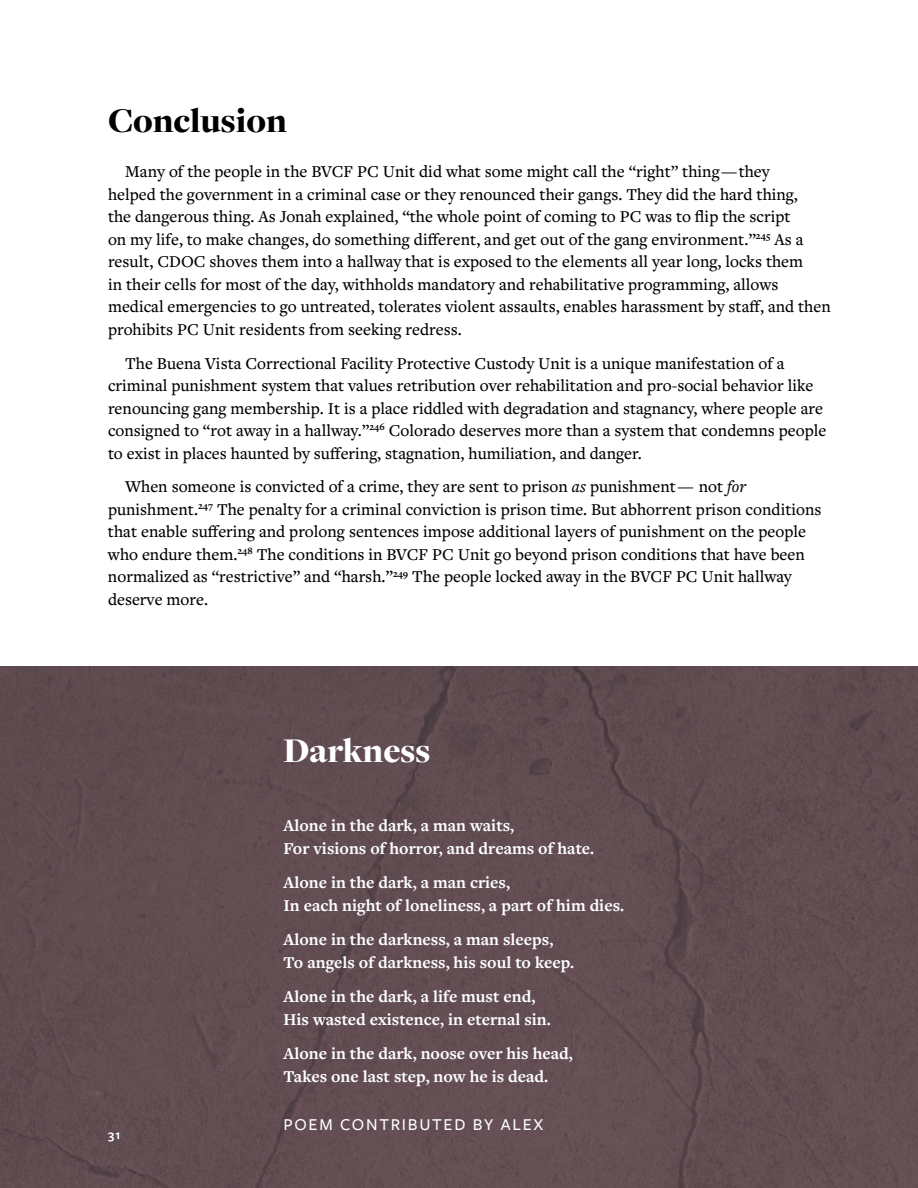
<style>
.page{position:relative;width:918px;height:1188px;background:#fff}
.page>*{position:absolute;margin:0;border:0;box-sizing:border-box;transform-origin:0 0}
.t1{font:900 36px "Freight Disp Pro";color:#000}
.t2{font:900 36px "Freight Disp Pro";color:#fff}
.t3{font:500 17.25px/22.5px "Freight Text Pro";color:#000}
.t4{font:700 17.25px/22.5px "Freight Text Pro";color:#fff}
.t5{font:500 17.25px "Freight Sans Pro";letter-spacing:.1em;color:#fff}
.t6{font:600 13.5px "Freight Sans Pro";color:#fff}
.s1{font-style:italic}
</style>
<div class="page">
<div style="left:0;top:666px;width:918px;height:522px;background:#614c51"></div>
<h1 class="t1" style="left:108px;top:97px;width:181px">Conclusion</h1>
<p class="t3" style="left:108px;top:160px;width:724px;text-indent:17px">Many of the people in the BVCF PC Unit did what some might call the “right” thing — they<br>helped the government in a criminal case or they renounced their gangs. They did the hard thing,<br>the dangerous thing. As Jonah explained, “the whole point of coming to PC was to flip the script<br>on my life, to make changes, do something different, and get out of the gang environment.”<sup>245</sup> As a result, CDOC shoves them into a hallway that is exposed to the elements all year long, locks them<br>in their cells for most of the day, withholds mandatory and rehabilitative programming, allows medical emergencies to go untreated, tolerates violent assaults, enables harassment by staff, and then prohibits PC Unit residents from seeking redress.</p>
<p class="t3" style="left:108px;top:351px;width:720px;text-indent:17px">The Buena Vista Correctional Facility Protective Custody Unit is a unique manifestation of a criminal punishment system that values retribution over rehabilitation and pro-social behavior like renouncing gang membership. It is a place riddled with degradation and stagnancy, where people are consigned to “rot away in a hallway.”<sup>246</sup> Colorado deserves more than a system that condemns people to exist in places haunted by suffering, stagnation, humiliation, and danger.</p>
<p class="t3" style="left:108px;top:475px;width:715px;text-indent:17px">When someone is convicted of a crime, they are sent to prison <span class="s1">as</span> punishment — not <span class="s1">for </span>punishment.<sup>247</sup> The penalty for a criminal conviction is prison time. But abhorrent prison conditions that enable suffering and prolong sentences impose additional layers of punishment on the people who endure them.<sup>248</sup> The conditions in BVCF PC Unit go beyond prison conditions that have been normalized as “restrictive” and “harsh.”<sup>249</sup> The people locked away in the BVCF PC Unit hallway deserve more.</p>
<p class="t6" style="left:108px;top:1125px;width:14px">31</p>
<h1 class="t2" style="left:284px;top:727px;width:148px">Darkness</h1>
<p class="t4" style="left:284px;top:814px;width:312px">Alone in the dark, a man waits,<br>For visions of horror, and dreams of hate.</p>
<p class="t4" style="left:284px;top:871px;width:342px">Alone in the dark, a man cries,<br>In each night of loneliness, a part of him dies.</p>
<p class="t4" style="left:284px;top:928px;width:292px">Alone in the darkness, a man sleeps,<br>To angels of darkness, his soul to keep.</p>
<p class="t4" style="left:284px;top:985px;width:269px">Alone in the dark, a life must end,<br>His wasted existence, in eternal sin.</p>
<p class="t4" style="left:284px;top:1042px;width:291px">Alone in the dark, noose over his head,<br>Takes one last step, now he is dead.</p>
<p class="t5" style="left:284px;top:1113px;width:261px">POEM CONTRIBUTED BY ALEX</p>
</div>
